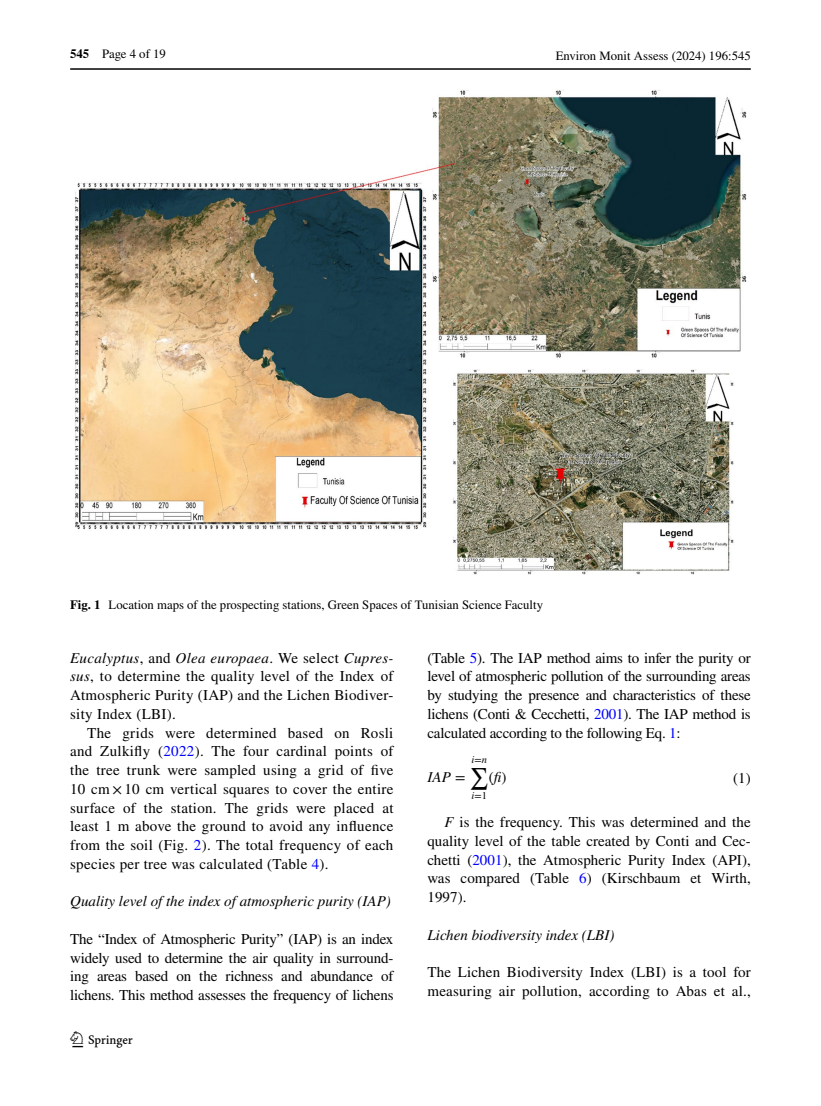
<style>
.page{position:relative;width:821px;height:1106px;background:#fff}
.page>*{position:absolute;margin:0;border:0;box-sizing:border-box;transform-origin:0 0}
.t1{font:22.5px "Springnew Regular 2";color:#000}
.t2{font:15px/18.8px "STIX";letter-spacing:.01em;color:#000;text-align:justify}
.t3{font:italic 15px "STIX";color:#000}
.t4{font:italic 15px "STIX General";color:#000}
.t5{font:15px "STIX Math";color:#000}
.t6{font:12.75px "STIX";color:#000}
.t7{font:italic 10.5px "STIX General";color:#000}
.s1{font-weight:700}
.s2{font-style:italic}
.s3{color:#00f}
.s4{font-family:"STIX Math Extensions";font-style:normal;font-size:15px}
.s5{font-family:"STIX Math";font-style:normal}
.s6{font-style:normal}
.s7{font-family:"STIX General";font-style:italic}
</style>
<div class="page">
<hr style="left:70px;top:68px;width:680px;height:2px;background:#000">
<img style="left:75px;top:90px;width:671px;height:484px">
<p class="t6" style="left:70px;top:45px;width:97px"><span class="s1">545</span> Page 4 of 19</p>
<p class="t6" style="left:555px;top:47px;width:197px">Environ Monit Assess (2024) 196:545</p>
<p class="t6" style="left:70px;top:596px;width:474px"><span class="s1">Fig. 1</span> Location maps of the prospecting stations, Green Spaces of Tunisian Science Faculty</p>
<p class="t2" style="left:70px;top:649px;width:325px"><span class="s2">Eucalyptus</span>, and <span class="s2">Olea europaea</span>. We select <span class="s2">Cupres‑ sus</span>, to determine the quality level of the Index of Atmospheric Purity (IAP) and the Lichen Biodiver&shy;sity Index (LBI).</p>
<p class="t2" style="left:70px;top:724px;width:325px;text-indent:17px">The grids were determined based on Rosli and Zulkifly (<span class="s3">2022</span>). The four cardinal points of the tree trunk were sampled using a grid of five 10 cm × 10 cm vertical squares to cover the entire surface of the station. The grids were placed at least 1 m above the ground to avoid any influence from the soil (Fig. <span class="s3">2</span>). The total frequency of each species per tree was calculated (Table <span class="s3">4</span>).</p>
<p class="t3" style="left:70px;top:891px;width:322px">Quality level of the index of atmospheric purity (IAP)</p>
<p class="t2" style="left:70px;top:930px;width:325px">The “Index of Atmospheric Purity” (IAP) is an index widely used to determine the air quality in surround&shy;ing areas based on the richness and abundance of lichens. This method assesses the frequency of lichens</p>
<h1 class="t1" style="left:72px;top:1031px;width:62px">1 3</h1>
<p class="t2" style="left:427px;top:649px;width:325px">(Table <span class="s3">5</span>). The IAP method aims to infer the purity or level of atmospheric pollution of the surrounding areas by studying the presence and characteristics of these lichens (Conti &amp; Cecchetti, <span class="s3">2001</span>). The IAP method is calculated according to the following Eq. <span class="s3">1</span>:</p>
<p class="t7" style="left:469px;top:756px;width:21px"><span class="s4">∑</span>i<span class="s5">=</span>n</p>
<p class="t7" style="left:471px;top:791px;width:17px">i<span class="s5">=</span><span class="s6">1</span></p>
<p class="t5" style="left:489px;top:771px;width:19px">(<span class="s7">fi</span>)</p>
<p class="t4" style="left:427px;top:772px;width:39px">IAP <span class="s5">=</span></p>
<p class="t2" style="left:733px;top:769px;width:19px">(1)</p>
<p class="t2" style="left:427px;top:813px;width:325px;text-indent:17px"><span class="s2">F</span> is the frequency. This was determined and the quality level of the table created by Conti and Cec&shy;chetti (<span class="s3">2001</span>), the Atmospheric Purity Index (API), was compared (Table <span class="s3">6</span>) (Kirschbaum et Wirth, 1997).</p>
<p class="t3" style="left:427px;top:924px;width:188px">Lichen biodiversity index (LBI)</p>
<p class="t2" style="left:427px;top:963px;width:325px">The Lichen Biodiversity Index (LBI) is a tool for measuring air pollution, according to Abas et al.,</p>
</div>
